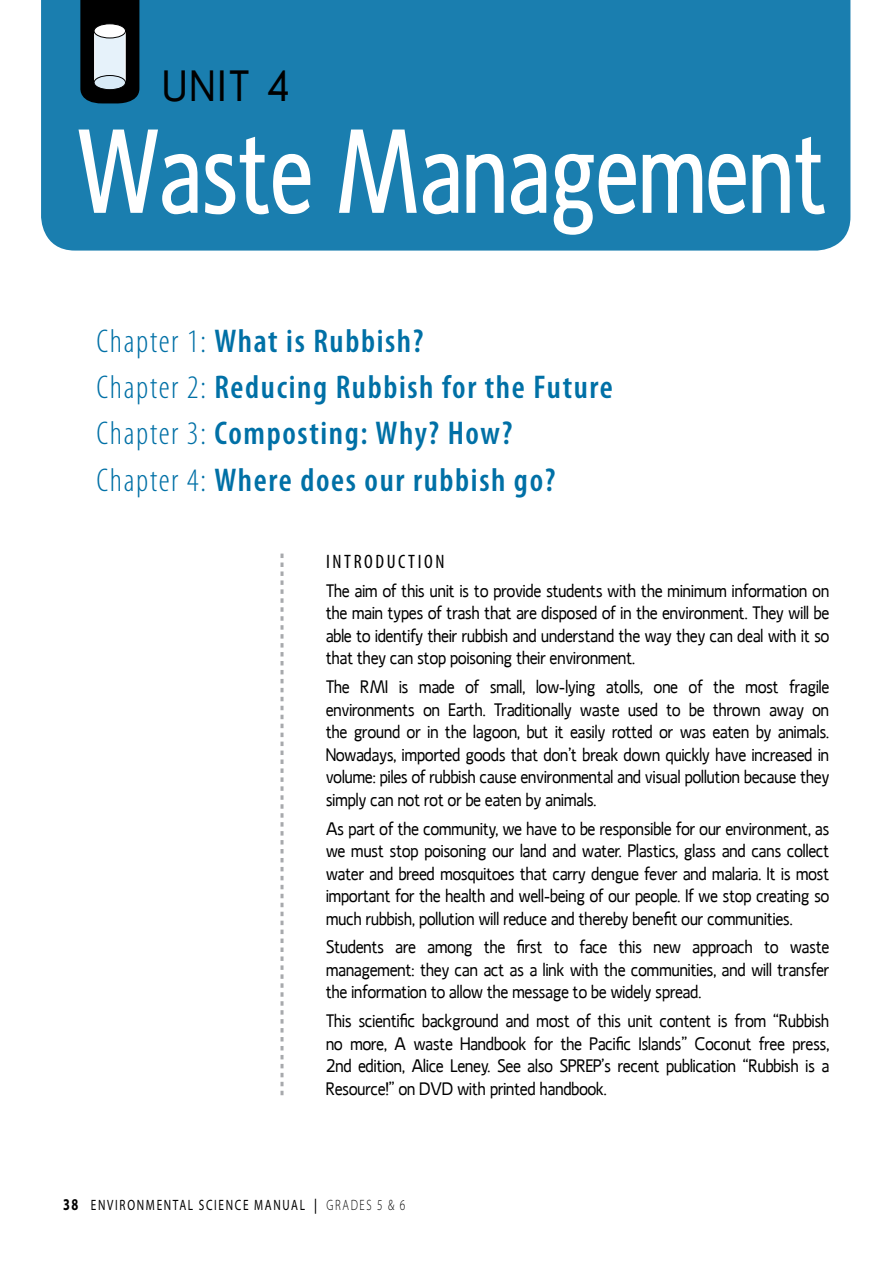
<style>
.page{position:relative;width:893px;height:1263px;background:#fff}
.page>*{position:absolute;margin:0;border:0;box-sizing:border-box;transform-origin:0 0}
.t1{font:118.5px "Ligurino Condensed";letter-spacing:.01em;color:#fff}
.t2{font:43.5px "Ligurino";color:#000}
.t3{font:600 condensed 33px/46.2px "Myriad Pro";letter-spacing:.05em;color:#0070a6}
.t4{font:condensed 19.5px "Myriad Pro";letter-spacing:.13em;color:#000}
.t5{font:18px/22.5px "Ligurino";letter-spacing:.005em;color:#000;text-align:justify}
.t6{font:15px "Myriad Pro";letter-spacing:.15em;color:#000;scale:.75 1}
.s1{font-weight:300}
.s2{font-weight:700;font-size:16.5px}
.s3{font-weight:600}
</style>
<div class="page">
<svg style="left:280px;top:553px;width:4px;height:542px"></svg>
<div style="left:41px;top:0;width:809px;height:251px;background:#1a7eaf"></div>
<svg style="left:79px;top:0;width:60px;height:104px;background:#040a0e"></svg>
<div style="left:94px;top:30px;width:31px;height:52px;background:#e6f2fa;border:1px solid #fff"></div>
<div style="left:94px;top:24px;width:31px;height:14px;background:#fff;border-radius:50%"></div>
<div style="left:94px;top:24px;width:32px;height:14px;border:1px solid #000;border-radius:50%"></div>
<div style="left:94px;top:76px;width:31px;height:14px;background:#d9ebf7;border-radius:50%"></div>
<div style="left:94px;top:75px;width:32px;height:15px;border:1px solid #000;border-radius:50%"></div>
<h2 class="t2" style="left:163px;top:62px;width:128px">UNIT 4</h2>
<h1 class="t1" style="left:78px;top:104px;width:750px">Waste Management</h1>
<h3 class="t3" style="left:97px;top:317px;width:518px"><span class="s1">Chapter 1:</span> What is Rubbish?<br><span class="s1">Chapter 2:</span> Reducing Rubbish for the Future <span class="s1">Chapter 3:</span> Composting: Why? How?<br><span class="s1">Chapter 4:</span> Where does our rubbish go?</h3>
<p class="t4" style="left:326px;top:550px;width:120px">I NTRODUCTION</p>
<p class="t5" style="left:326px;top:579px;width:505px">The aim of this unit is to provide students with the minimum information on the main types of trash that are disposed of in the environment. They will be able to identify their rubbish and understand the way they can deal with it so that they can stop poisoning their environment.</p>
<p class="t5" style="left:326px;top:675px;width:505px">The RMI is made of small, low-lying atolls, one of the most fragile environments on Earth. Traditionally waste used to be thrown away on the ground or in the lagoon, but it easily rotted or was eaten by animals.<br>Nowadays, imported goods that don’t break down quickly have increased in volume: piles of rubbish cause environmental and visual pollution because they simply can not rot or be eaten by animals.</p>
<p class="t5" style="left:326px;top:817px;width:505px">As part of the community, we have to be responsible for our environment, as we must stop poisoning our land and water. Plastics, glass and cans collect water and breed mosquitoes that carry dengue fever and malaria. It is most important for the health and well-being of our people. If we stop creating so much rubbish, pollution will reduce and thereby benefit our communities.</p>
<p class="t5" style="left:326px;top:936px;width:505px">Students are among the first to face this new approach to waste management: they can act as a link with the communities, and will transfer the information to allow the message to be widely spread.</p>
<p class="t5" style="left:326px;top:1009px;width:505px">This scientific background and most of this unit content is from “Rubbish no more, A waste Handbook for the Pacific Islands” Coconut free press, 2nd edition, Alice Leney. See also SPREP’s recent publication “Rubbish is a Resource!” on DVD with printed handbook.</p>
<p class="t6" style="left:63px;top:1195px;width:458px"><span class="s2">38</span> ENVIRONMENTAL SCIENCE MANUAL <span class="s3">|</span> <span class="s1">GRADES 5 &amp; 6</span></p>
</div>
